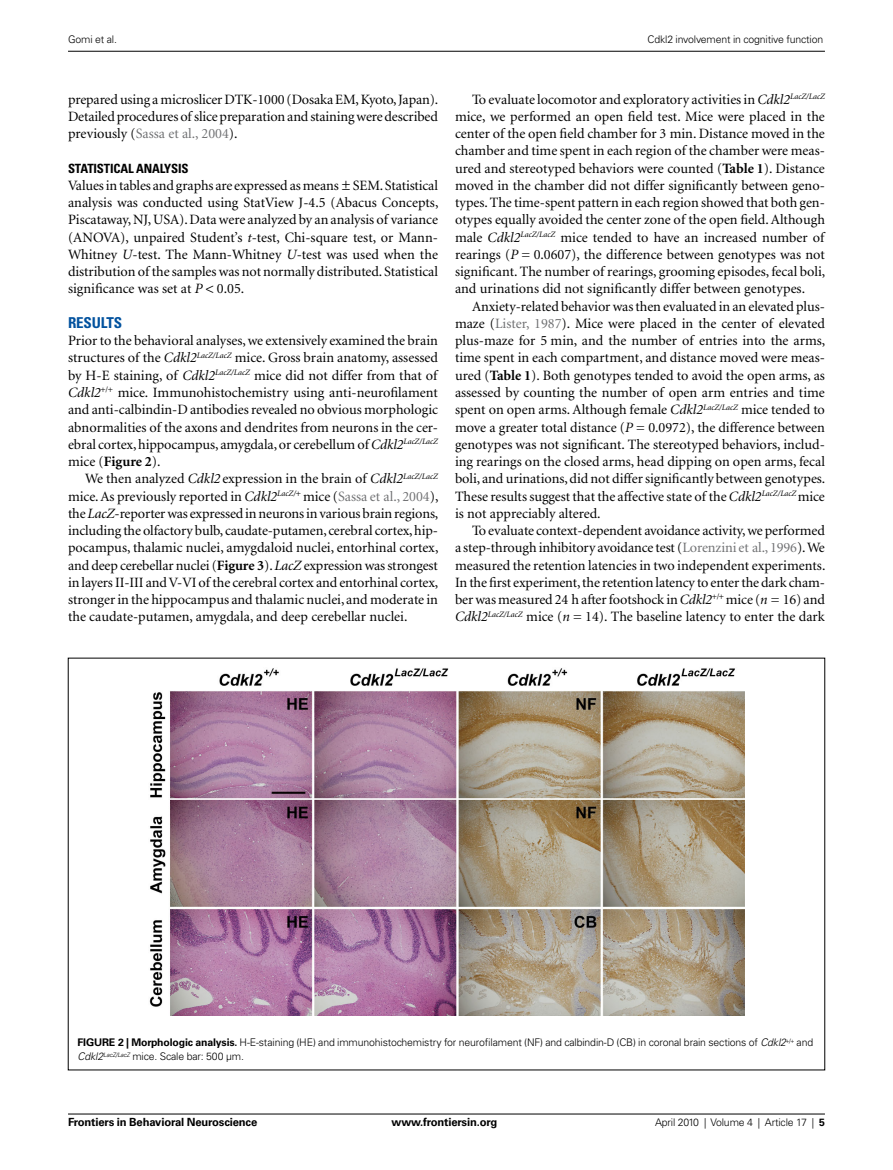
<style>
.page{position:relative;width:893px;height:1170px;background:#fff}
.page>*{position:absolute;margin:0;border:0;box-sizing:border-box;transform-origin:0 0}
.t1{font:700 condensed 15px "Univers";letter-spacing:-.01em;color:#00519e}
.t2{font:14.25px/17.2px "Minion";color:#000;text-align:justify}
.t3{font:700 condensed 12.75px "Univers";letter-spacing:-.01em;color:#000}
.t4{font:700 11.25px "Univers";letter-spacing:-.015em;color:#000}
.t5{font:300 10.5px/14.2px "Univers";letter-spacing:-.015em;color:#000}
.s1{color:#707173}
.s2{font-style:italic}
.s3{font-weight:700}
</style>
<div class="page">
<hr style="left:68px;top:1113px;width:757px;height:1px;background:#000">
<hr style="left:68px;top:51px;width:757px;height:1px;background:#000">
<img style="left:149px;top:668px;width:595px;height:347px">
<p class="t5" style="left:68px;top:33px;width:51px">Gomi et al.</p>
<p class="t5" style="left:648px;top:33px;width:177px">Cdkl2 involvement in cognitive function</p>
<p class="t2" style="left:68px;top:92px;width:372px">prepared using a microslicer DTK-1000 (Dosaka EM, Kyoto, Japan).<br>Detailed procedures of slice preparation and staining were described previously (<span class="s1">Sassa et al., 2004</span>).</p>
<p class="t3" style="left:68px;top:163px;width:122px">STATISTICAL ANALYSIS</p>
<p class="t2" style="left:68px;top:178px;width:372px">Values in tables and graphs are expressed as means SEM. Statistical analysis was conducted using StatView J-4.5 (Abacus Concepts, Piscataway, NJ, USA). Data were analyzed by an analysis of variance (ANOVA), unpaired Student’s <span class="s2">t</span>-test, Chi-square test, or Mann-Whitney <span class="s2">U</span>-test. The Mann-Whitney <span class="s2">U</span>-test was used when the distribution of the samples was not normally distributed. Statistical significance was set at <span class="s2">P</span> 0.05.</p>
<p class="t1" style="left:68px;top:317px;width:55px">RESULTS</p>
<p class="t2" style="left:68px;top:333px;width:371px">Prior to the behavioral analyses, we extensively examined the brain structures of the <span class="s2">Cdkl2</span><sup>LacZ/LacZ</sup> mice. Gross brain anatomy, assessed by H-E staining, of <span class="s2">Cdkl2</span><sup>LacZ/LacZ</sup> mice did not differ from that of <span class="s2">Cdkl2</span> <sup>/</sup> mice. Immunohistochemistry using anti-neurofilament and anti-calbindin-D antibodies revealed no obvious morphologic abnormalities of the axons and dendrites from neurons in the cer&shy;ebral cortex, hippocampus, amygdala, or cerebellum of <span class="s2">Cdkl2</span><sup>LacZ/LacZ </sup>mice (<span class="s3">Figure 2</span>).</p>
<p class="t2" style="left:68px;top:471px;width:372px;text-indent:17px">We then analyzed <span class="s2">Cdkl2</span> expression in the brain of <span class="s2">Cdkl2</span><sup>LacZ/LacZ </sup>mice. As previously reported in <span class="s2">Cdkl2</span><sup>LacZ/</sup> mice (<span class="s1">Sassa et al., 2004</span>), the <span class="s2">LacZ</span>-reporter was expressed in neurons in various brain regions, including the olfactory bulb, caudate-putamen, cerebral cortex, hip&shy;pocampus, thalamic nuclei, amygdaloid nuclei, entorhinal cortex, and deep cerebellar nuclei (<span class="s3">Figure 3</span>). <span class="s2">LacZ</span> expression was strongest in layers II-III and V-VI of the cerebral cortex and entorhinal cortex, stronger in the hippocampus and thalamic nuclei, and moderate in the caudate-putamen, amygdala, and deep cerebellar nuclei.</p>
<p class="t2" style="left:455px;top:92px;width:372px;text-indent:17px">To evaluate locomotor and exploratory activities in <span class="s2">Cdkl2</span><sup>LacZ/LacZ </sup>mice, we performed an open field test. Mice were placed in the center of the open field chamber for 3 min. Distance moved in the chamber and time spent in each region of the chamber were meas&shy;ured and stereotyped behaviors were counted (<span class="s3">Table 1</span>). Distance moved in the chamber did not differ significantly between geno&shy;types. The time-spent pattern in each region showed that both gen&shy;otypes equally avoided the center zone of the open field. Although male <span class="s2">Cdkl2</span><sup>LacZ/LacZ</sup> mice tended to have an increased number of rearings (<span class="s2">P</span> = 0.0607), the difference between genotypes was not significant. The number of rearings, grooming episodes, fecal boli, and urinations did not significantly differ between genotypes.</p>
<p class="t2" style="left:455px;top:299px;width:372px;text-indent:17px">Anxiety-related behavior was then evaluated in an elevated plus&shy;maze (<span class="s1">Lister, 1987</span>). Mice were placed in the center of elevated plus-maze for 5 min, and the number of entries into the arms, time spent in each compartment, and distance moved were meas&shy;ured (<span class="s3">Table 1</span>). Both genotypes tended to avoid the open arms, as assessed by counting the number of open arm entries and time spent on open arms. Although female <span class="s2">Cdkl2</span><sup>LacZ/LacZ</sup> mice tended to move a greater total distance (<span class="s2">P</span> = 0.0972), the difference between genotypes was not significant. The stereotyped behaviors, includ&shy;ing rearings on the closed arms, head dipping on open arms, fecal boli, and urinations, did not differ significantly between genotypes.<br>These results suggest that the affective state of the <span class="s2">Cdkl2</span><sup>LacZ/LacZ</sup> mice is not appreciably altered.</p>
<p class="t2" style="left:455px;top:523px;width:372px;text-indent:17px">To evaluate context-dependent avoidance activity, we performed a step-through inhibitory avoidance test (<span class="s1">Lorenzini et al., 1996</span>). We measured the retention latencies in two independent experiments.<br>In the first experiment, the retention latency to enter the dark cham&shy;ber was measured 24 h after footshock in <span class="s2">Cdkl2</span> <sup>/</sup> mice (<span class="s2">n</span> = 16) and <span class="s2">Cdkl2</span><sup>LacZ/LacZ</sup> mice (<span class="s2">n</span> = 14). The baseline latency to enter the dark</p>
<p class="t5" style="left:78px;top:1036px;width:737px"><span class="s3">FIGURE 2 | Morphologic analysis.</span> H-E-staining (HE) and immunohistochemistry for neurofilament (NF) and calbindin-D (CB) in coronal brain sections of <span class="s2">Cdkl2</span> <sup>/</sup> and<br><span class="s2">Cdkl2</span><sup>LacZ/LacZ</sup> mice. Scale bar: 500 µm.</p>
<p class="t4" style="left:68px;top:1117px;width:191px">Frontiers in Behavioral Neuroscience</p>
<p class="t4" style="left:392px;top:1117px;width:107px">www.frontiersin.org</p>
<p class="t5" style="left:655px;top:1115px;width:171px">April 2010 | Volume 4 | Article 17 | <span class="s3">5</span></p>
</div>
